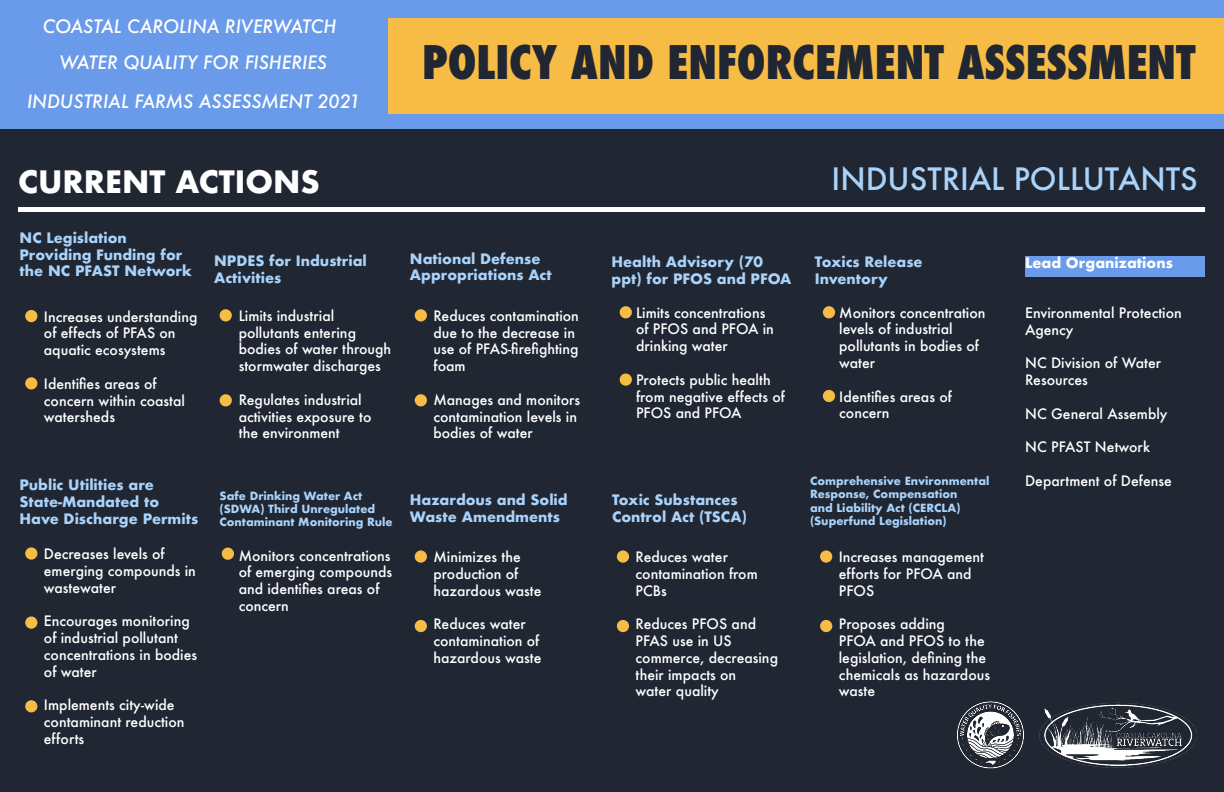
<style>
.page{position:relative;width:1224px;height:792px;background:#fff}
.page>*{position:absolute;margin:0;border:0;box-sizing:border-box;transform-origin:0 0}
.t1{font:800 condensed 45px "Futura";color:#202632}
.t2{font:500 30px "Futura";color:#a9d3fb}
.t3{font:700 30px "Futura";color:#fff}
.t4{font:italic 500 18px "Futura";color:#fff}
.t5{font:500 14px/16.8px "Futura";color:#fff}
.t6{font:700 14px/16.8px "Futura";color:#a9d3fb}
.t7{font:700 14px "Futura";color:#fff}
.t8{font:700 11px/13.2px "Futura";color:#a9d3fb}
</style>
<div class="page">
<div style="left:0;top:0;width:1224px;height:132px;background:#699bea"></div>
<div style="left:389px;top:18px;width:835px;height:96px;background:#f7bc45"></div>
<div style="left:0;top:130px;width:1224px;height:662px;background:#202632"></div>
<img style="left:1039px;top:702px;width:158px;height:66px">
<img style="left:957px;top:701px;width:67px;height:68px">
<div style="left:18px;top:207px;width:1187px;height:5px;background:#fff"></div>
<div style="left:1025px;top:256px;width:180px;height:20px;background:#699bea"></div>
<div style="left:25px;top:310px;width:12px;height:12px;background:#f7bc45;border-radius:50%"></div>
<div style="left:25px;top:377px;width:12px;height:13px;background:#f7bc45;border-radius:50%"></div>
<div style="left:415px;top:309px;width:12px;height:12px;background:#f7bc45;border-radius:50%"></div>
<div style="left:415px;top:550px;width:12px;height:13px;background:#f7bc45;border-radius:50%"></div>
<div style="left:617px;top:550px;width:12px;height:13px;background:#f7bc45;border-radius:50%"></div>
<div style="left:820px;top:550px;width:12px;height:13px;background:#f7bc45;border-radius:50%"></div>
<div style="left:415px;top:394px;width:12px;height:12px;background:#f7bc45;border-radius:50%"></div>
<div style="left:415px;top:620px;width:12px;height:12px;background:#f7bc45;border-radius:50%"></div>
<div style="left:617px;top:620px;width:12px;height:12px;background:#f7bc45;border-radius:50%"></div>
<div style="left:820px;top:620px;width:12px;height:12px;background:#f7bc45;border-radius:50%"></div>
<div style="left:220px;top:309px;width:12px;height:12px;background:#f7bc45;border-radius:50%"></div>
<div style="left:220px;top:394px;width:12px;height:12px;background:#f7bc45;border-radius:50%"></div>
<div style="left:620px;top:306px;width:12px;height:12px;background:#f7bc45;border-radius:50%"></div>
<div style="left:823px;top:306px;width:12px;height:12px;background:#f7bc45;border-radius:50%"></div>
<div style="left:620px;top:373px;width:12px;height:13px;background:#f7bc45;border-radius:50%"></div>
<div style="left:823px;top:390px;width:12px;height:12px;background:#f7bc45;border-radius:50%"></div>
<div style="left:25px;top:547px;width:12px;height:13px;background:#f7bc45;border-radius:50%"></div>
<div style="left:222px;top:548px;width:12px;height:12px;background:#f7bc45;border-radius:50%"></div>
<div style="left:25px;top:617px;width:12px;height:12px;background:#f7bc45;border-radius:50%"></div>
<div style="left:25px;top:700px;width:12px;height:12px;background:#f7bc45;border-radius:50%"></div>
<p class="t4" style="left:43px;top:14px;width:295px">COASTAL CAROLINA RIVERWATCH</p>
<p class="t4" style="left:59px;top:50px;width:269px">WATER QUALITY FOR FISHERIES</p>
<p class="t1" style="left:422px;top:32px;width:775px">POLICY AND ENFORCEMENT ASSESSMENT</p>
<p class="t4" style="left:27px;top:89px;width:335px">INDUSTRIAL FARMS ASSESSMENT 2021</p>
<p class="t3" style="left:18px;top:160px;width:303px">CURRENT ACTIONS</p>
<p class="t2" style="left:832px;top:158px;width:368px">INDUSTRIAL POLLUTANTS</p>
<p class="t6" style="left:19px;top:229px;width:174px">NC Legislation<br>Providing Funding for the NC PFAST Network</p>
<p class="t5" style="left:44px;top:308px;width:155px">Increases understanding of effects of PFAS on aquatic ecosystems</p>
<p class="t5" style="left:44px;top:375px;width:143px">Identifies areas of concern within coastal watersheds</p>
<p class="t6" style="left:19px;top:476px;width:180px">Public Utilities are<br>State-Mandated to<br>Have Discharge Permits</p>
<p class="t5" style="left:44px;top:545px;width:154px">Decreases levels of emerging compounds in wastewater</p>
<p class="t5" style="left:44px;top:613px;width:155px">Encourages monitoring of industrial pollutant concentrations in bodies of water</p>
<p class="t5" style="left:44px;top:697px;width:142px">Implements city-wide contaminant reduction efforts</p>
<p class="t6" style="left:410px;top:250px;width:143px">National Defense<br>Appropriations Act</p>
<p class="t6" style="left:214px;top:253px;width:154px">NPDES for Industrial<br>Activities</p>
<p class="t7" style="left:1025px;top:252px;width:149px">Lead Organizations</p>
<p class="t6" style="left:612px;top:253px;width:181px">Health Advisory (70 ppt) for PFOS and PFOA</p>
<p class="t6" style="left:815px;top:253px;width:109px">Toxics Release<br>Inventory</p>
<p class="t5" style="left:239px;top:307px;width:154px">Limits industrial pollutants entering bodies of water through stormwater discharges</p>
<p class="t5" style="left:239px;top:391px;width:134px">Regulates industrial activities exposure to the environment</p>
<p class="t5" style="left:433px;top:307px;width:147px">Reduces contamination due to the decrease in use of PFAS-firefighting foam</p>
<p class="t5" style="left:433px;top:391px;width:148px">Manages and monitors contamination levels in bodies of water</p>
<p class="t5" style="left:636px;top:304px;width:139px">Limits concentrations of PFOS and PFOA in drinking water</p>
<p class="t5" style="left:636px;top:371px;width:151px">Protects public health from negative effects of<br>PFOS and PFOA</p>
<p class="t8" style="left:220px;top:489px;width:175px">Safe Drinking Water Act (SDWA) Third Unregulated<br>Contaminant Monitoring Rule</p>
<p class="t6" style="left:410px;top:491px;width:159px">Hazardous and Solid<br>Waste Amendments</p>
<p class="t6" style="left:612px;top:491px;width:137px">Toxic Substances<br>Control Act (TSCA)</p>
<p class="t5" style="left:839px;top:304px;width:148px">Monitors concentration levels of industrial pollutants in bodies of water</p>
<p class="t5" style="left:839px;top:388px;width:114px">Identifies areas of concern</p>
<p class="t8" style="left:810px;top:474px;width:181px">Comprehensive Environmental<br>Response, Compensation<br>and Liability Act (CERCLA) (Superfund Legislation)</p>
<p class="t5" style="left:1025px;top:304px;width:158px">Environmental Protection<br>Agency</p>
<p class="t5" style="left:1025px;top:354px;width:138px">NC Division of Water<br>Resources</p>
<p class="t5" style="left:1025px;top:405px;width:144px">NC General Assembly</p>
<p class="t5" style="left:1025px;top:438px;width:126px">NC PFAST Network</p>
<p class="t5" style="left:1025px;top:472px;width:148px">Department of Defense</p>
<p class="t5" style="left:239px;top:547px;width:155px">Monitors concentrations of emerging compounds and identifies areas of concern</p>
<p class="t5" style="left:433px;top:548px;width:110px">Minimizes the production of hazardous waste</p>
<p class="t5" style="left:433px;top:615px;width:110px">Reduces water contamination of hazardous waste</p>
<p class="t5" style="left:636px;top:548px;width:124px">Reduces water contamination from<br>PCBs</p>
<p class="t5" style="left:636px;top:615px;width:144px">Reduces PFOS and<br>PFAS use in US commerce, decreasing their impacts on</p>
<p class="t5" style="left:636px;top:683px;width:85px">water quality</p>
<p class="t5" style="left:839px;top:548px;width:147px">Increases management efforts for PFOA and<br>PFOS</p>
<p class="t5" style="left:839px;top:615px;width:153px">Proposes adding<br>PFOA and PFOS to the legislation, defining the chemicals as hazardous waste</p>
</div>
